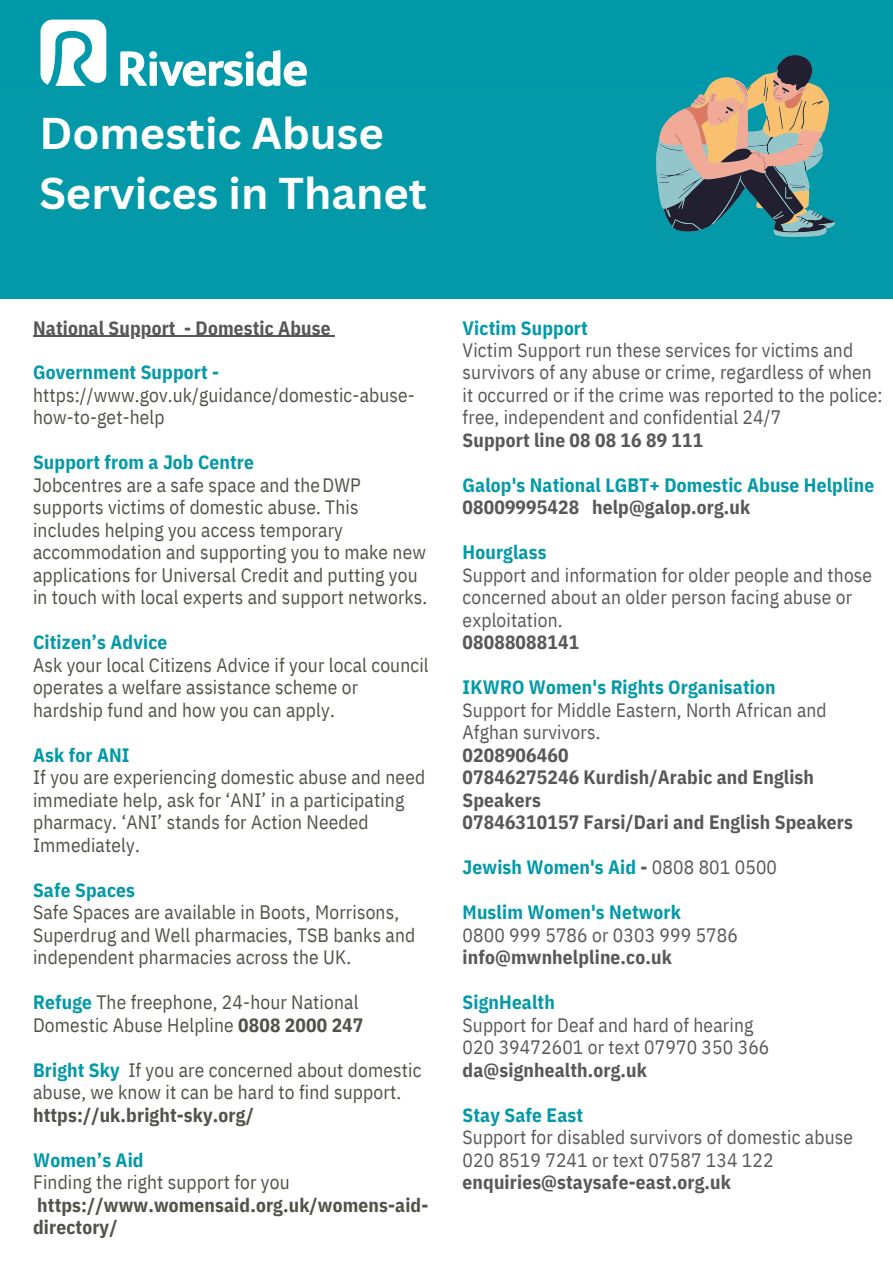
<style>
.page{position:relative;width:893px;height:1264px;background:#fff}
.page>*{position:absolute;margin:0;border:0;box-sizing:border-box;transform-origin:0 0}
.t1{font:700 43.35px/59.6px "Canva Sans";color:#fff}
.t2{font:19.35px/22.5px "IBM Plex Sans Cond";letter-spacing:.01em;color:#515249}
.t3{font:19.35px/22.5px "IBM Plex Sans Cond";letter-spacing:.01em;color:#58585a}
.t4{font:700 19.35px/22.5px "IBM Plex Sans Cond";letter-spacing:.01em;color:#58585a}
.t5{font:700 19.35px "IBM Plex Sans Cond";letter-spacing:.01em;color:#0499a8}
.t6{font:700 19.35px/22.5px "IBM Plex Sans Cond";letter-spacing:.01em;color:#515249}
.s1{font-weight:700;color:#0499a8}
.s2{font-weight:700}
.s3{font-weight:400}
.s4{color:#58585a}
.s5{font-weight:400;color:#58585a}
</style>
<div class="page">
<div style="left:0;top:0;width:892px;height:139px;background:#0099a9"></div>
<svg style="left:120px;top:50px;width:187px;height:36px"></svg>
<svg style="left:40px;top:20px;width:66px;height:66px"></svg>
<div style="left:0;top:88px;width:892px;height:211px;background:#0499a8"></div>
<svg style="left:656px;top:55px;width:179px;height:182px"></svg>
<hr style="left:33px;top:335px;width:143px;height:2px;background:#58585a">
<svg style="left:176px;top:335px;width:8px;height:2px"></svg>
<hr style="left:184px;top:335px;width:147px;height:2px;background:#58585a">
<p class="t1" style="left:39px;top:102px;width:389px">Domestic Abuse<br>Services in Thanet</p>
<p class="t4" style="left:33px;top:316px;width:299px">National Support - Domestic Abuse</p>
<p class="t2" style="left:33px;top:361px;width:383px"><span class="s1">Government Support - </span>https://www.gov.uk/guidance/domestic-abuse&shy;how-to-get-help</p>
<p class="t5" style="left:33px;top:449px;width:222px">Support from a Job Centre</p>
<p class="t2" style="left:33px;top:473px;width:396px">Jobcentres are a safe space and theDWP supports victims of domestic abuse. This includes helping you access temporary accommodation and supporting you to make new applications for Universal Credit and putting you in touch with local experts and support networks.</p>
<p class="t5" style="left:33px;top:629px;width:136px">Citizen’s Advice</p>
<p class="t2" style="left:33px;top:653px;width:397px">Ask your local Citizens Advice if your local council operates a welfare assistance scheme or hardship fund and how you can apply.</p>
<p class="t5" style="left:33px;top:742px;width:98px">Ask for ANI</p>
<p class="t2" style="left:33px;top:765px;width:393px">If you are experiencing domestic abuse and need immediate help, ask for ‘ANI’ in a participating pharmacy. ‘ANI’ stands for Action Needed Immediately.</p>
<p class="t5" style="left:33px;top:877px;width:103px">Safe Spaces</p>
<p class="t2" style="left:33px;top:900px;width:384px">Safe Spaces are available in Boots, Morrisons,<br>Superdrug and Well pharmacies, TSB banks and independent pharmacies across the UK.</p>
<p class="t2" style="left:33px;top:990px;width:332px"><span class="s1">Refuge</span> The freephone, 24-hour National<br>Domestic Abuse Helpline <span class="s2">0808 2000 247</span></p>
<p class="t2" style="left:33px;top:1058px;width:390px"><span class="s1">Bright Sky</span> If you are concerned about domestic abuse, we know it can be hard to find support. <span class="s2">https://uk.bright-sky.org/</span></p>
<p class="t5" style="left:33px;top:1146px;width:112px">Women’s Aid</p>
<p class="t6" style="left:33px;top:1170px;width:397px"><span class="s3">Finding the right support for you </span>https://www.womensaid.org.uk/womens-aid&shy;directory/</p>
<p class="t5" style="left:462px;top:315px;width:127px">Victim Support</p>
<p class="t3" style="left:462px;top:338px;width:421px">Victim Support run these services for victims and survivors of any abuse or crime, regardless of when it occurred or if the crime was reported to the police:</p>
<p class="t3" style="left:462px;top:406px;width:320px">free, independent and confidential 24/7</p>
<p class="t4" style="left:462px;top:428px;width:242px">Support line 08 08 16 89 111</p>
<p class="t5" style="left:462px;top:472px;width:413px">Galop's National LGBT+ Domestic Abuse Helpline</p>
<p class="t4" style="left:462px;top:496px;width:289px">08009995428 help@galop.org.uk</p>
<p class="t5" style="left:462px;top:539px;width:85px">Hourglass</p>
<p class="t3" style="left:462px;top:563px;width:411px">Support and information for older people and those concerned about an older person facing abuse or exploitation.</p>
<p class="t4" style="left:462px;top:631px;width:118px">08088088141</p>
<p class="t5" style="left:462px;top:674px;width:314px">IKWRO Women's Rights Organisation</p>
<p class="t3" style="left:462px;top:698px;width:365px">Support for Middle Eastern, North African and<br>Afghan survivors.</p>
<p class="t4" style="left:462px;top:743px;width:107px">0208906460</p>
<p class="t4" style="left:462px;top:765px;width:353px">07846275246 Kurdish/Arabic and English<br>Speakers</p>
<p class="t4" style="left:462px;top:810px;width:392px">07846310157 Farsi/Dari and English Speakers</p>
<p class="t5" style="left:462px;top:854px;width:316px">Jewish Women's Aid <span class="s4">-</span> <span class="s5">0808 801 0500</span></p>
<p class="t5" style="left:462px;top:899px;width:220px">Muslim Women's Network</p>
<p class="t3" style="left:462px;top:923px;width:277px">0800 999 5786 or 0303 999 5786</p>
<p class="t4" style="left:462px;top:945px;width:211px">info@mwnhelpline.co.uk</p>
<p class="t5" style="left:462px;top:989px;width:94px">SignHealth</p>
<p class="t3" style="left:462px;top:1013px;width:292px">Support for Deaf and hard of hearing</p>
<p class="t3" style="left:462px;top:1035px;width:308px">020 39472601 or text 07970 350 366</p>
<p class="t4" style="left:462px;top:1058px;width:186px">da@signhealth.org.uk</p>
<p class="t5" style="left:462px;top:1101px;width:122px">Stay Safe East</p>
<p class="t3" style="left:462px;top:1125px;width:392px">Support for disabled survivors of domestic abuse</p>
<p class="t3" style="left:462px;top:1148px;width:312px">020 8519 7241 or text 07587 134 122</p>
<p class="t4" style="left:462px;top:1170px;width:270px">enquiries@staysafe-east.org.uk</p>
</div>
